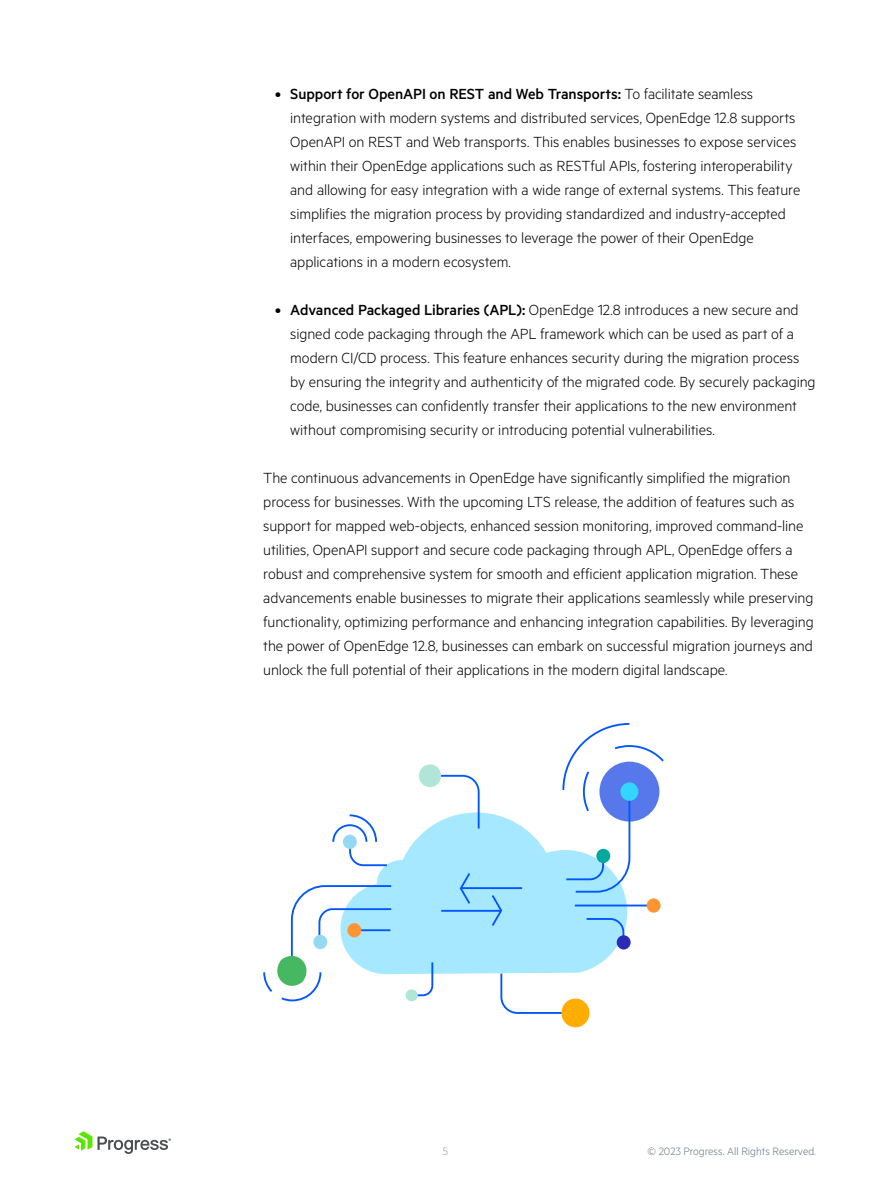
<style>
.page{position:relative;width:891px;height:1188px;background:#fff}
.page>*{position:absolute;margin:0;border:0;box-sizing:border-box;transform-origin:0 0}
.Body_1{font:300 16.5px/24px "Metric";letter-spacing:-.005em;color:#000}
.t1{font:300 12px "Metric";color:#6c7589}
.t2{font:300 12px "Metric";color:#989eac}
.s1{font-weight:500}
</style>
<div class="page">
<svg style="left:74px;top:1131px;width:97px;height:23px"></svg>
<svg style="left:263px;top:723px;width:367px;height:279px"></svg>
<div style="left:419px;top:764px;width:22px;height:23px;background:#b0e6d9;border-radius:50%"></div>
<svg style="left:499px;top:972px;width:78px;height:42px"></svg>
<div style="left:561px;top:999px;width:28px;height:28px;background:#ffad00;border-radius:50%"></div>
<svg style="left:410px;top:961px;width:24px;height:36px"></svg>
<div style="left:406px;top:989px;width:12px;height:12px;background:#b0e6d9;border-radius:50%"></div>
<div style="left:617px;top:935px;width:14px;height:15px;background:#2b2bb8;border-radius:50%"></div>
<svg style="left:439px;top:744px;width:225px;height:198px"></svg>
<p class="Body_1" style="left:290px;top:81px;width:512px;text-indent:-15px"><span class="s1">• Support for OpenAPI on REST and Web Transports:</span> To facilitate seamless integration with modern systems and distributed services, OpenEdge 12.8 supports OpenAPI on REST and Web transports. This enables businesses to expose services within their OpenEdge applications such as RESTful APIs, fostering interoperability and allowing for easy integration with a wide range of external systems. This feature simplifies the migration process by providing standardized and industry-accepted interfaces, empowering businesses to leverage the power of their OpenEdge applications in a modern ecosystem.</p>
<p class="Body_1" style="left:290px;top:297px;width:527px;text-indent:-15px"><span class="s1">• Advanced Packaged Libraries (APL):</span> OpenEdge 12.8 introduces a new secure and signed code packaging through the APL framework which can be used as part of a modern CI/CD process. This feature enhances security during the migration process by ensuring the integrity and authenticity of the migrated code. By securely packaging code, businesses can confidently transfer their applications to the new environment without compromising security or introducing potential vulnerabilities.</p>
<p class="Body_1" style="left:263px;top:465px;width:552px">The continuous advancements in OpenEdge have significantly simplified the migration process for businesses. With the upcoming LTS release, the addition of features such as support for mapped web-objects, enhanced session monitoring, improved command-line utilities, OpenAPI support and secure code packaging through APL, OpenEdge offers a robust and comprehensive system for smooth and efficient application migration. These advancements enable businesses to migrate their applications seamlessly while preserving functionality, optimizing performance and enhancing integration capabilities. By leveraging the power of OpenEdge 12.8, businesses can embark on successful migration journeys and unlock the full potential of their applications in the modern digital landscape.</p>
<p class="t2" style="left:443px;top:1144px;width:7px">5</p>
<p class="t1" style="left:648px;top:1144px;width:170px">© 2023 Progress. All Rights Reserved.</p>
</div>
